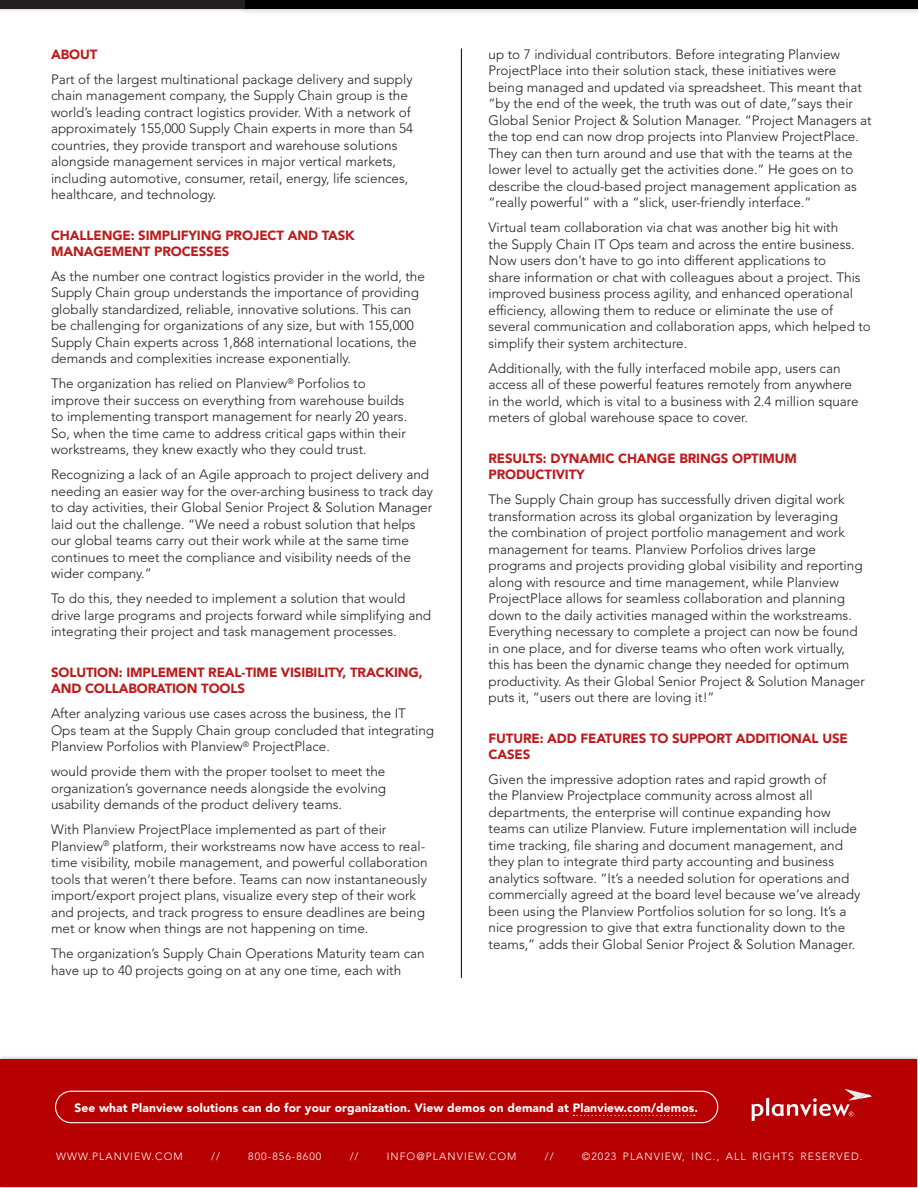
<style>
.page{position:relative;width:918px;height:1188px;background:#fff}
.page>*{position:absolute;margin:0;border:0;box-sizing:border-box;transform-origin:0 0}
.Basic_Content{font:300 13.5px/16.5px "Avenir LT Std";color:#1e1e1e}
.H2_Section_Header{font:900 13.2px/15.9px "Avenir LT Std";letter-spacing:-.01em;color:#bd1a1b}
.Basic_Content-2{font:900 12px "Avenir LT Std";letter-spacing:.01em;color:#fff}
.t1{font:300 10.5px "Avenir LT Std";letter-spacing:.1em;color:#fff}
</style>
<div class="page">
<div style="left:0;top:1055px;width:918px;height:133px;background:#231f20;opacity:.35"></div>
<div style="left:1px;top:1059px;width:916px;height:128px;background:#b60001"></div>
<div style="left:0;top:0;width:251px;height:13px;background:#231f20;opacity:.35"></div>
<div style="left:0;top:0;width:247px;height:9px;background:#231f20"></div>
<div style="left:237px;top:0;width:681px;height:17px;background:#231f20;opacity:.35"></div>
<div style="left:246px;top:0;width:672px;height:9px;background:#000"></div>
<svg style="left:752px;top:1089px;width:120px;height:32px"></svg>
<svg style="left:573px;top:1115px;width:122px;height:1px"></svg>
<div style="left:55px;top:1091px;width:663px;height:32px;border:1px solid #fff;border-radius:16px"></div>
<hr style="left:461px;top:49px;width:1px;height:929px;background:#1a1a1a">
<p class="H2_Section_Header" style="left:51px;top:46px;width:48px">ABOUT</p>
<p class="Basic_Content" style="left:51px;top:71px;width:364px">Part of the largest multinational package delivery and supply chain management company, the Supply Chain group is the world’s leading contract logistics provider. With a network of approximately 155,000 Supply Chain experts in more than 54 countries, they provide transport and warehouse solutions alongside management services in major vertical markets, including automotive, consumer, retail, energy, life sciences, healthcare, and technology.</p>
<p class="H2_Section_Header" style="left:51px;top:227px;width:305px">CHALLENGE: SIMPLIFYING PROJECT AND TASK<br>MANAGEMENT PROCESSES</p>
<p class="Basic_Content" style="left:51px;top:268px;width:375px">As the number one contract logistics provider in the world, the Supply Chain group understands the importance of providing globally standardized, reliable, innovative solutions. This can be challenging for organizations of any size, but with 155,000<br>Supply Chain experts across 1,868 international locations, the demands and complexities increase exponentially.</p>
<p class="Basic_Content" style="left:51px;top:375px;width:358px">The organization has relied on Planview<sup>®</sup> Porfolios to improve their success on everything from warehouse builds to implementing transport management for nearly 20 years.<br>So, when the time came to address critical gaps within their workstreams, they knew exactly who they could trust.</p>
<p class="Basic_Content" style="left:51px;top:466px;width:384px">Recognizing a lack of an Agile approach to project delivery and needing an easier way for the over-arching business to track day to day activities, their Global Senior Project &amp; Solution Manager laid out the challenge. “We need a robust solution that helps our global teams carry out their work while at the same time continues to meet the compliance and visibility needs of the wider company.”</p>
<p class="Basic_Content" style="left:51px;top:590px;width:382px">To do this, they needed to implement a solution that would drive large programs and projects forward while simplifying and integrating their project and task management processes.</p>
<p class="H2_Section_Header" style="left:51px;top:665px;width:373px">SOLUTION: IMPLEMENT REAL-TIME VISIBILITY, TRACKING,<br>AND COLLABORATION TOOLS</p>
<p class="Basic_Content" style="left:51px;top:705px;width:385px">After analyzing various use cases across the business, the IT<br>Ops team at the Supply Chain group concluded that integrating<br>Planview Porfolios with Planview<sup>®</sup> ProjectPlace.</p>
<p class="Basic_Content" style="left:51px;top:763px;width:337px;text-align:justify">would provide them with the proper toolset to meet the organization’s governance needs alongside the evolving usability demands of the product delivery teams.</p>
<p class="Basic_Content" style="left:51px;top:821px;width:378px">With Planview ProjectPlace implemented as part of their Planview<sup>®</sup> platform, their workstreams now have access to real&shy;time visibility, mobile management, and powerful collaboration tools that weren’t there before. Teams can now instantaneously import/export project plans, visualize every step of their work and projects, and track progress to ensure deadlines are being met or know when things are not happening on time.</p>
<p class="Basic_Content" style="left:51px;top:945px;width:375px">The organization’s Supply Chain Operations Maturity team can have up to 40 projects going on at any one time, each with</p>
<p class="Basic_Content" style="left:489px;top:46px;width:385px">up to 7 individual contributors. Before integrating Planview ProjectPlace into their solution stack, these initiatives were being managed and updated via spreadsheet. This meant that “by the end of the week, the truth was out of date,”says their Global Senior Project &amp; Solution Manager. “Project Managers at the top end can now drop projects into Planview ProjectPlace.<br>They can then turn around and use that with the teams at the lower level to actually get the activities done.” He goes on to describe the cloud-based project management application as “really powerful” with a “slick, user-friendly interface.”</p>
<p class="Basic_Content" style="left:489px;top:220px;width:384px">Virtual team collaboration via chat was another big hit with<br>the Supply Chain IT Ops team and across the entire business.<br>Now users don’t have to go into different applications to<br>share information or chat with colleagues about a project. This improved business process agility, and enhanced operational efficiency, allowing them to reduce or eliminate the use of several communication and collaboration apps, which helped to simplify their system architecture.</p>
<p class="Basic_Content" style="left:489px;top:360px;width:372px">Additionally, with the fully interfaced mobile app, users can access all of these powerful features remotely from anywhere in the world, which is vital to a business with 2.4 million square meters of global warehouse space to cover.</p>
<p class="H2_Section_Header" style="left:489px;top:451px;width:310px">RESULTS: DYNAMIC CHANGE BRINGS OPTIMUM<br>PRODUCTIVITY</p>
<p class="Basic_Content" style="left:489px;top:491px;width:378px">The Supply Chain group has successfully driven digital work transformation across its global organization by leveraging<br>the combination of project portfolio management and work management for teams. Planview Porfolios drives large programs and projects providing global visibility and reporting along with resource and time management, while Planview ProjectPlace allows for seamless collaboration and planning down to the daily activities managed within the workstreams.<br>Everything necessary to complete a project can now be found in one place, and for diverse teams who often work virtually, this has been the dynamic change they needed for optimum productivity. As their Global Senior Project &amp; Solution Manager puts it, “users out there are loving it!”</p>
<p class="H2_Section_Header" style="left:489px;top:731px;width:361px">FUTURE: ADD FEATURES TO SUPPORT ADDITIONAL USE<br>CASES</p>
<p class="Basic_Content" style="left:489px;top:771px;width:373px">Given the impressive adoption rates and rapid growth of<br>the Planview Projectplace community across almost all departments, the enterprise will continue expanding how teams can utilize Planview. Future implementation will include time tracking, file sharing and document management, and they plan to integrate third party accounting and business analytics software. “It’s a needed solution for operations and commercially agreed at the board level because we’ve already been using the Planview Portfolios solution for so long. It’s a nice progression to give that extra functionality down to the teams,” adds their Global Senior Project &amp; Solution Manager.</p>
<p class="Basic_Content-2" style="left:74px;top:1100px;width:625px">See what Planview solutions can do for your organization. View demos on demand at Planview.com/demos.</p>
<p class="t1" style="left:56px;top:1150px;width:128px">WWW.PLANVIEW.COM</p>
<p class="t1" style="left:211px;top:1150px;width:10px">//</p>
<p class="t1" style="left:248px;top:1150px;width:75px">800-856-8600</p>
<p class="t1" style="left:350px;top:1150px;width:10px">//</p>
<p class="t1" style="left:387px;top:1150px;width:131px">INFO@PLANVIEW.COM</p>
<p class="t1" style="left:545px;top:1150px;width:10px">//</p>
<p class="t1" style="left:582px;top:1150px;width:282px">©2023 PLANVIEW, INC., ALL RIGHTS RESERVED.</p>
</div>
